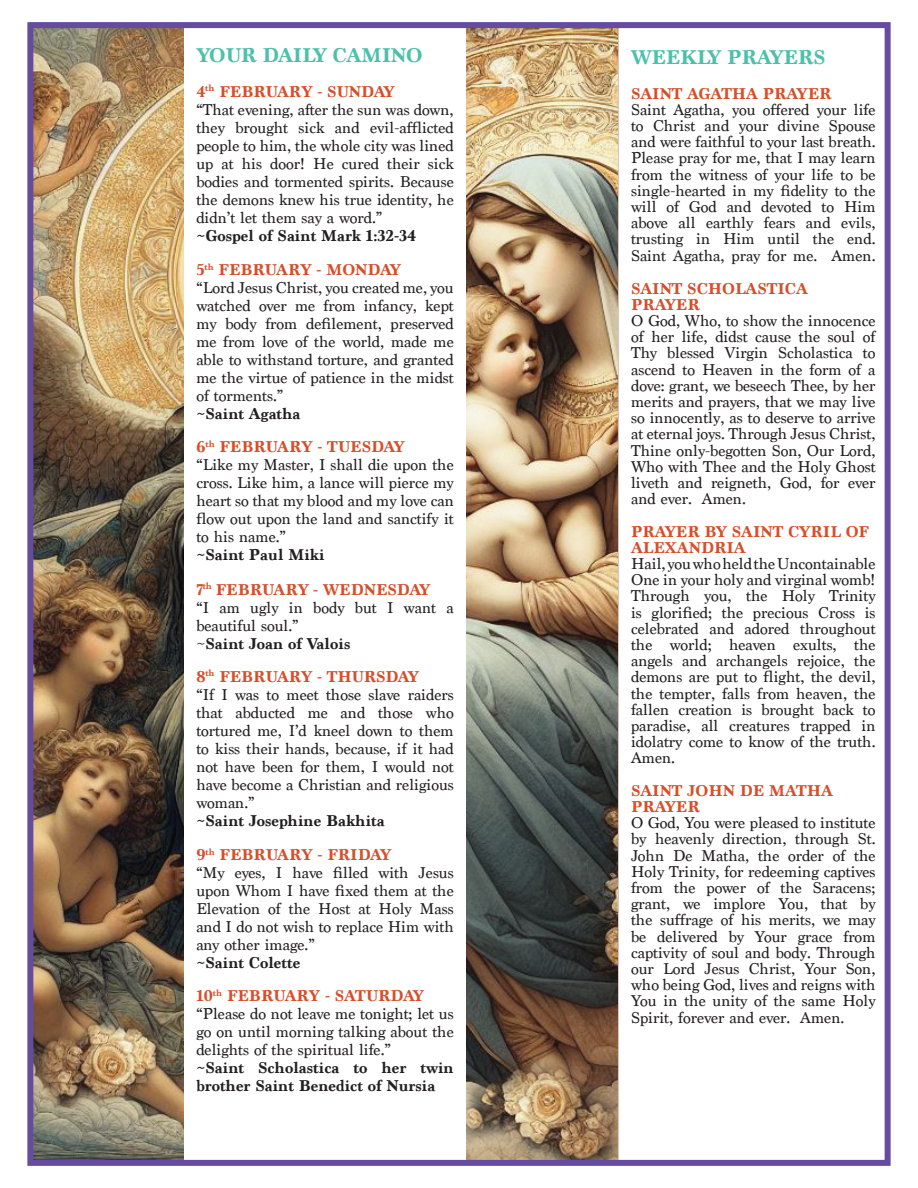
<style>
.page{position:relative;width:918px;height:1188px;background:#fff}
.page>*{position:absolute;margin:0;border:0;box-sizing:border-box;transform-origin:0 0}
.t1{font:700 21px "Marion";letter-spacing:-.01em;color:#4dc0aa}
.t2{font:16.5px/16.2px "Marion";color:#231f20;text-align:justify}
.t3{font:700 16.5px/16.2px "Marion";color:#d74e2a}
.t4{font:700 16.5px/18px "Marion";color:#231f20}
.s1{font-weight:400}
</style>
<div class="page">
<hr style="left:618px;top:28px;width:1px;height:1132px;background:#d7bcaf">
<img style="left:34px;top:29px;width:150px;height:1130px">
<img style="left:467px;top:29px;width:151px;height:1130px">
<div style="left:27px;top:22px;width:864px;height:1144px;border:6px solid #654c9f"></div>
<p class="t1" style="left:196px;top:43px;width:228px">YOUR DAILY CAMINO</p>
<p class="t3" style="left:196px;top:84px;width:200px">4<sup>th</sup> FEBRUARY - SUNDAY</p>
<p class="t2" style="left:196px;top:101px;width:259px;line-height:18px">“That evening, after the sun was down, they brought sick and evil-afflicted people to him, the whole city was lined up at his door! He cured their sick bodies and tormented spirits. Because the demons knew his true identity, he didn’t let them say a word.”</p>
<p class="t4" style="left:196px;top:227px;width:221px">~Gospel of Saint Mark 1:32-34</p>
<p class="t3" style="left:196px;top:262px;width:206px">5<sup>th</sup> FEBRUARY - MONDAY</p>
<p class="t2" style="left:196px;top:279px;width:259px;line-height:18px">“Lord Jesus Christ, you created me, you watched over me from infancy, kept my body from defilement, preserved me from love of the world, made me able to withstand torture, and granted me the virtue of patience in the midst of torments.”</p>
<p class="t4" style="left:196px;top:405px;width:106px">~Saint Agatha</p>
<p class="t3" style="left:196px;top:439px;width:210px">6<sup>th</sup> FEBRUARY - TUESDAY</p>
<p class="t2" style="left:196px;top:456px;width:259px;line-height:18px">“Like my Master, I shall die upon the cross. Like him, a lance will pierce my heart so that my blood and my love can flow out upon the land and sanctify it to his name.”</p>
<p class="t4" style="left:196px;top:546px;width:130px">~Saint Paul Miki</p>
<p class="t3" style="left:196px;top:582px;width:236px">7<sup>th</sup> FEBRUARY - WEDNESDAY</p>
<p class="t2" style="left:196px;top:599px;width:259px;line-height:18px">“I am ugly in body but I want a beautiful soul.”</p>
<p class="t4" style="left:196px;top:635px;width:155px"><span class="s1">~</span>Saint Joan of Valois</p>
<p class="t3" style="left:196px;top:669px;width:224px">8<sup>th</sup> FEBRUARY - THURSDAY</p>
<p class="t2" style="left:196px;top:686px;width:259px;line-height:18px">“If I was to meet those slave raiders that abducted me and those who tortured me, I’d kneel down to them to kiss their hands, because, if it had not have been for them, I would not have become a Christian and religious woman.”</p>
<p class="t4" style="left:196px;top:812px;width:190px">~Saint Josephine Bakhita</p>
<p class="t3" style="left:196px;top:847px;width:196px">9<sup>th</sup> FEBRUARY - FRIDAY</p>
<p class="t2" style="left:196px;top:864px;width:259px;line-height:18px">“My eyes, I have filled with Jesus upon Whom I have fixed them at the Elevation of the Host at Holy Mass and I do not wish to replace Him with any other image.”</p>
<p class="t4" style="left:196px;top:954px;width:105px">~Saint Colette</p>
<p class="t3" style="left:196px;top:988px;width:229px">10<sup>th</sup> FEBRUARY - SATURDAY</p>
<p class="t2" style="left:196px;top:1005px;width:259px;line-height:18px">“Please do not leave me tonight; let us go on until morning talking about the delights of the spiritual life.”</p>
<p class="t4" style="left:196px;top:1059px;width:259px">~Saint Scholastica to her twin brother Saint Benedict of Nursia</p>
<p class="t1" style="left:631px;top:45px;width:196px">WEEKLY PRAYERS</p>
<p class="t3" style="left:631px;top:85px;width:202px">SAINT AGATHA PRAYER</p>
<p class="t2" style="left:631px;top:102px;width:246px">Saint Agatha, you offered your life to Christ and your divine Spouse and were faithful to your last breath.<br>Please pray for me, that I may learn from the witness of your life to be single-hearted in my fidelity to the will of God and devoted to Him above all earthly fears and evils, trusting in Him until the end.<br>Saint Agatha, pray for me. Amen.</p>
<p class="t3" style="left:631px;top:280px;width:178px">SAINT SCHOLASTICA<br>PRAYER</p>
<p class="t2" style="left:631px;top:313px;width:246px">O God, Who, to show the innocence of her life, didst cause the soul of Thy blessed Virgin Scholastica to ascend to Heaven in the form of a dove: grant, we beseech Thee, by her merits and prayers, that we may live so innocently, as to deserve to arrive at eternal joys. Through Jesus Christ, Thine only-begotten Son, Our Lord, Who with Thee and the Holy Ghost liveth and reigneth, God, for ever and ever. Amen.</p>
<p class="t3" style="left:631px;top:523px;width:239px">PRAYER BY SAINT CYRIL OF<br>ALEXANDRIA</p>
<p class="t2" style="left:631px;top:556px;width:246px">Hail, you who held the Uncontainable One in your holy and virginal womb!<br>Through you, the Holy Trinity is glorified; the precious Cross is celebrated and adored throughout the world; heaven exults, the angels and archangels rejoice, the demons are put to flight, the devil, the tempter, falls from heaven, the fallen creation is brought back to paradise, all creatures trapped in idolatry come to know of the truth.<br>Amen.</p>
<p class="t3" style="left:631px;top:783px;width:203px">SAINT JOHN DE MATHA<br>PRAYER</p>
<p class="t2" style="left:631px;top:815px;width:246px">O God, You were pleased to institute by heavenly direction, through St.<br>John De Matha, the order of the Holy Trinity, for redeeming captives from the power of the Saracens; grant, we implore You, that by the suffrage of his merits, we may be delivered by Your grace from captivity of soul and body. Through our Lord Jesus Christ, Your Son, who being God, lives and reigns with You in the unity of the same Holy Spirit, forever and ever. Amen.</p>
</div>
